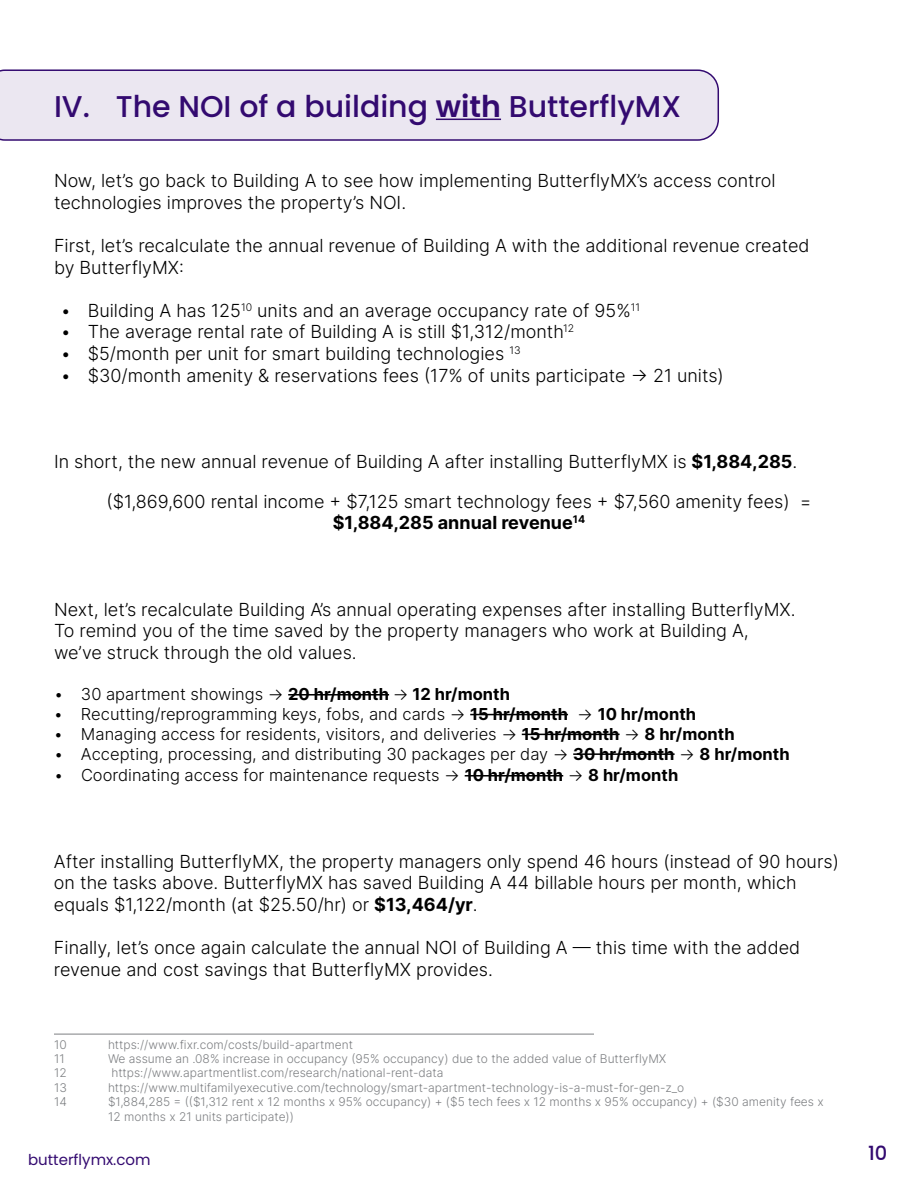
<style>
.page{position:relative;width:918px;height:1188px;background:#fff}
.page>*{position:absolute;margin:0;border:0;box-sizing:border-box;transform-origin:0 0}
.t1{font:500 30px "Poppins";color:#330a70}
.t2{font:500 19.5px "Poppins";color:#330a70}
.t3{font:300 18px/21.6px "Inter";color:#000}
.t4{font:18px "Inter";color:#000}
.t5{font:300 16.5px "Inter";color:#000}
.t6{font:15px "Poppins";color:#330a70}
.t7{font:300 12px/14.4px "Inter";color:#7e8083}
.s1{font-weight:600}
.s2{font-weight:400}
</style>
<div class="page">
<div style="left:0;top:69px;width:719px;height:72px;background:#ebe7f1"></div>
<hr style="left:288px;top:694px;width:101px;height:2px;background:#000">
<hr style="left:470px;top:714px;width:98px;height:1px;background:#000">
<hr style="left:522px;top:734px;width:98px;height:1px;background:#000">
<hr style="left:573px;top:753px;width:102px;height:2px;background:#000">
<hr style="left:465px;top:775px;width:98px;height:2px;background:#000">
<hr style="left:54px;top:1034px;width:540px;height:1px;background:#7e8083">
<hr style="left:436px;top:119px;width:65px;height:1px;background:#330a70">
<h1 class="t1" style="left:54px;top:89px;width:629px">IV. The NOI of a building <span class="s1">with</span> ButterflyMX</h1>
<p class="t3" style="left:54px;top:170px;width:723px">Now, let’s go back to Building A to see how implementing ButterflyMX’s access control technologies improves the property’s NOI.</p>
<p class="t3" style="left:54px;top:234px;width:757px">First, let’s recalculate the annual revenue of Building A with the additional revenue created by ButterflyMX:</p>
<p class="t3" style="left:61px;top:299px;width:581px">• Building A has 125<sup>10</sup> units and an average occupancy rate of 95%<sup>11</sup></p>
<p class="t3" style="left:61px;top:321px;width:515px">• The average rental rate of Building A is still $1,312/month<sup>12</sup></p>
<p class="t3" style="left:61px;top:342px;width:461px">• $5/month per unit for smart building technologies <sup>13</sup></p>
<p class="t3" style="left:61px;top:364px;width:665px">• $30/month amenity &amp; reservations fees (17% of units participate → 21 units)</p>
<p class="t3" style="left:107px;top:441px;width:706px;line-height:39.6px;text-indent:-53px">In short, the new annual revenue of Building A after installing ButterflyMX is <span class="s2">$1,884,285</span>. ($1,869,600 rental income + $7,125 smart technology fees + $7,560 amenity fees) =</p>
<p class="t4" style="left:333px;top:510px;width:254px">$1,884,285 annual revenue<sup>14</sup></p>
<p class="t3" style="left:54px;top:598px;width:743px">Next, let’s recalculate Building A’s annual operating expenses after installing ButterflyMX.<br>To remind you of the time saved by the property managers who work at Building A, we’ve struck through the old values.</p>
<p class="t5" style="left:54px;top:682px;width:458px">• 30 apartment showings → <span class="s2">20 hr/month</span> → <span class="s2">12 hr/month</span></p>
<p class="t5" style="left:54px;top:702px;width:644px">• Recutting/reprogramming keys, fobs, and cards → <span class="s2">15 hr/month</span> → <span class="s2">10 hr/month</span></p>
<p class="t5" style="left:54px;top:722px;width:682px">• Managing access for residents, visitors, and deliveries → <span class="s2">15 hr/month</span> → <span class="s2">8 hr/month</span></p>
<p class="t5" style="left:54px;top:742px;width:737px">• Accepting, processing, and distributing 30 packages per day → <span class="s2">30 hr/month</span> → <span class="s2">8 hr/month</span></p>
<p class="t5" style="left:54px;top:763px;width:626px">• Coordinating access for maintenance requests → <span class="s2">10 hr/month</span> → <span class="s2">8 hr/month</span></p>
<p class="t3" style="left:54px;top:850px;width:786px">After installing ButterflyMX, the property managers only spend 46 hours (instead of 90 hours) on the tasks above. ButterflyMX has saved Building A 44 billable hours per month, which equals $1,122/month (at $25.50/hr) or <span class="s2">$13,464/yr</span>.</p>
<p class="t3" style="left:54px;top:936px;width:748px">Finally, let’s once again calculate the annual NOI of Building A — this time with the added revenue and cost savings that ButterflyMX provides.</p>
<p class="t7" style="left:54px;top:1037px;width:14px">10</p>
<p class="t7" style="left:108px;top:1037px;width:247px">https://www.fixr.com/costs/build-apartment</p>
<p class="t7" style="left:54px;top:1051px;width:12px">11</p>
<p class="t7" style="left:108px;top:1051px;width:560px">We assume an .08% increase in occupancy (95% occupancy) due to the added value of ButterflyMX</p>
<p class="t7" style="left:54px;top:1065px;width:14px">12</p>
<p class="t7" style="left:111px;top:1065px;width:334px">https://www.apartmentlist.com/research/national-rent-data</p>
<p class="t7" style="left:54px;top:1080px;width:14px">13</p>
<p class="t7" style="left:108px;top:1080px;width:578px">https://www.multifamilyexecutive.com/technology/smart-apartment-technology-is-a-must-for-gen-z_o</p>
<p class="t7" style="left:54px;top:1094px;width:14px">14</p>
<p class="t7" style="left:108px;top:1094px;width:717px">$1,884,285 = (($1,312 rent x 12 months x 95% occupancy) + ($5 tech fees x 12 months x 95% occupancy) + ($30 amenity fees x<br>12 months x 21 units participate))</p>
<p class="t6" style="left:28px;top:1151px;width:124px">butterflymx.com</p>
<p class="t2" style="left:868px;top:1142px;width:21px">10</p>
</div>
